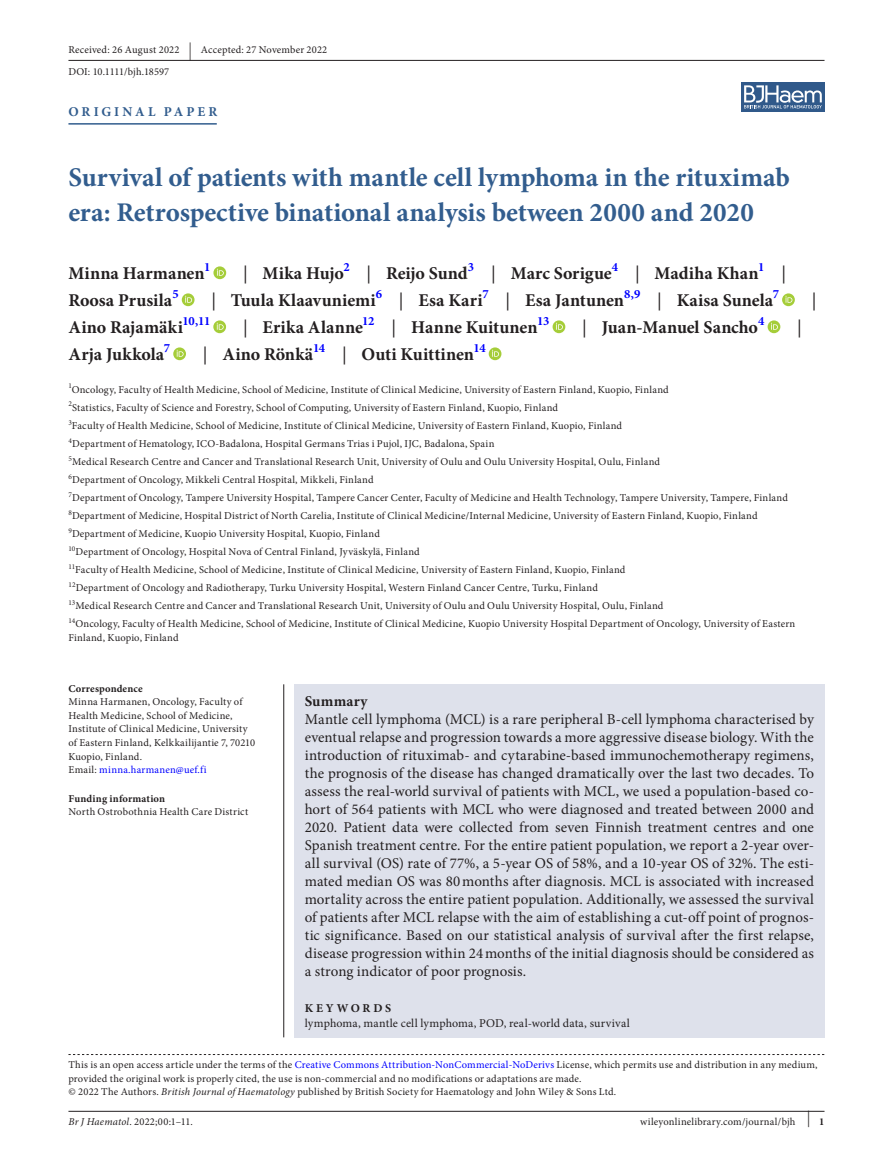
<style>
.page{position:relative;width:893px;height:1174px;background:#fff}
.page>*{position:absolute;margin:0;border:0;box-sizing:border-box;transform-origin:0 0}
.t1{font:700 27px/34.5px "Minion Pro";letter-spacing:-.005em;color:#325d8e}
.t2{font:700 18px "Minion Pro";color:#231f20}
.t3{font:18px "Minion Pro";color:#231f20}
.t4{font:15px/18px "Minion Pro";color:#231f20;text-align:justify}
.t5{font:700 15px "Minion Pro";letter-spacing:.015em;color:#231f20}
.t6{font:700 13.5px "Minion Pro";letter-spacing:.21em;color:#325d8e}
.t7{font:700 12.6px "Minion Pro";letter-spacing:-.03em;color:#00f}
.t8{font:12px "Minion Pro";letter-spacing:.01em;color:#231f20}
.t9{font:700 12px "Minion Pro";letter-spacing:.225em;color:#231f20}
.t10{font:10.5px/18px "Minion Pro";letter-spacing:.015em;color:#231f20}
.t11{font:700 10.5px "Minion Pro";letter-spacing:.01em;color:#231f20}
.t12{font:7.35px "Minion Pro";color:#231f20}
.s1{font-size:18px}
.s2{font-weight:400}
.s3{color:#00f}
.s4{font-style:italic}
.s5{font-weight:700}
</style>
<div class="page">
<hr style="left:68px;top:1111px;width:756px;height:1px;background:#231f20">
<div style="left:741px;top:82px;width:83px;height:30px;background:#30598a"></div>
<svg style="left:744px;top:85px;width:78px;height:23px"></svg>
<hr style="left:68px;top:123px;width:149px;height:2px;background:#325d8e">
<svg style="left:213px;top:266px;width:13px;height:13px"></svg>
<svg style="left:217px;top:269px;width:7px;height:7px"></svg>
<svg style="left:182px;top:293px;width:13px;height:13px"></svg>
<svg style="left:185px;top:296px;width:7px;height:7px"></svg>
<svg style="left:782px;top:293px;width:13px;height:13px"></svg>
<svg style="left:785px;top:296px;width:7px;height:7px"></svg>
<svg style="left:213px;top:320px;width:13px;height:13px"></svg>
<svg style="left:217px;top:323px;width:7px;height:7px"></svg>
<div style="left:553px;top:320px;width:12px;height:13px;background:#a5cd39;border-radius:50%"></div>
<svg style="left:556px;top:323px;width:7px;height:7px"></svg>
<div style="left:768px;top:320px;width:12px;height:13px;background:#a5cd39;border-radius:50%"></div>
<svg style="left:771px;top:323px;width:7px;height:7px"></svg>
<svg style="left:173px;top:347px;width:13px;height:13px"></svg>
<svg style="left:177px;top:350px;width:7px;height:7px"></svg>
<div style="left:489px;top:347px;width:12px;height:13px;background:#a5cd39;border-radius:50%"></div>
<svg style="left:492px;top:350px;width:7px;height:7px"></svg>
<hr style="left:68px;top:60px;width:756px;height:1px;background:#231f20">
<svg style="left:68px;top:1054px;width:756px;height:1px"></svg>
<div style="left:294px;top:684px;width:530px;height:353px;background:#dee1eb"></div>
<hr style="left:283px;top:684px;width:1px;height:353px;background:#231f20">
<p class="t10" style="left:68px;top:39px;width:260px;line-height:21.9px">Received: 26 August 2022 <span class="s1">|</span> Accepted: 27 November 2022<br>DOI: 10.1111/bjh.18597</p>
<p class="t6" style="left:69px;top:102px;width:150px">ORIGINAL PAPER</p>
<h1 class="t1" style="left:68px;top:160px;width:723px">Survival of patients with mantle cell lymphoma in the rituximab era: Retrospective binational analysis between 2000 and 2020</h1>
<p class="t7" style="left:204px;top:258px;width:8px">1</p>
<h2 class="t2" style="left:243px;top:261px;width:102px"><span class="s2">|</span> Mika Hujo</h2>
<p class="t7" style="left:343px;top:258px;width:8px">2</p>
<h2 class="t2" style="left:367px;top:261px;width:103px"><span class="s2">|</span> Reijo Sund</h2>
<p class="t7" style="left:468px;top:258px;width:8px">3</p>
<h2 class="t2" style="left:491px;top:261px;width:122px"><span class="s2">|</span> Marc Sorigue</h2>
<p class="t7" style="left:612px;top:258px;width:8px">4</p>
<h2 class="t2" style="left:635px;top:261px;width:125px"><span class="s2">|</span> Madiha Khan</h2>
<p class="t7" style="left:758px;top:258px;width:8px">1</p>
<h2 class="t3" style="left:781px;top:261px;width:6px">|</h2>
<h2 class="t2" style="left:68px;top:261px;width:138px">Minna Harmanen</h2>
<h2 class="t2" style="left:68px;top:288px;width:105px">Roosa Prusila</h2>
<p class="t7" style="left:172px;top:285px;width:8px">5</p>
<h2 class="t2" style="left:211px;top:288px;width:166px"><span class="s2">|</span> Tuula Klaavuniemi</h2>
<p class="t7" style="left:376px;top:285px;width:8px">6</p>
<h2 class="t2" style="left:399px;top:288px;width:85px"><span class="s2">|</span> Esa Kari</h2>
<p class="t7" style="left:482px;top:285px;width:8px">7</p>
<h2 class="t2" style="left:506px;top:288px;width:120px"><span class="s2">|</span> Esa Jantunen</h2>
<p class="t7" style="left:624px;top:285px;width:18px">8,9</p>
<h2 class="t2" style="left:657px;top:288px;width:117px"><span class="s2">|</span> Kaisa Sunela</h2>
<p class="t7" style="left:773px;top:285px;width:8px">7</p>
<h2 class="t3" style="left:812px;top:288px;width:6px">|</h2>
<h2 class="t2" style="left:68px;top:315px;width:116px">Aino Rajamäki</h2>
<p class="t7" style="left:183px;top:312px;width:29px">10,11</p>
<h2 class="t2" style="left:243px;top:315px;width:121px"><span class="s2">|</span> Erika Alanne</h2>
<p class="t7" style="left:362px;top:312px;width:14px">12</p>
<h2 class="t2" style="left:392px;top:315px;width:147px"><span class="s2">|</span> Hanne Kuitunen</h2>
<p class="t7" style="left:537px;top:312px;width:14px">13</p>
<h2 class="t2" style="left:582px;top:315px;width:177px"><span class="s2">|</span> Juan-Manuel Sancho</h2>
<p class="t7" style="left:758px;top:312px;width:8px">4</p>
<h2 class="t3" style="left:797px;top:315px;width:6px">|</h2>
<h2 class="t2" style="left:68px;top:342px;width:97px">Arja Jukkola</h2>
<p class="t7" style="left:164px;top:339px;width:8px">7</p>
<h2 class="t2" style="left:203px;top:342px;width:112px"><span class="s2">|</span> Aino Rönkä</h2>
<p class="t7" style="left:313px;top:339px;width:14px">14</p>
<h2 class="t2" style="left:342px;top:342px;width:133px"><span class="s2">|</span> Outi Kuittinen</h2>
<p class="t7" style="left:474px;top:339px;width:14px">14</p>
<p class="t12" style="left:68px;top:381px;width:5px">1</p>
<p class="t10" style="left:68px;top:381px;width:728px;text-indent:3px">Oncology, Faculty of Health Medicine, School of Medicine, Institute of Clinical Medicine, University of Eastern Finland, Kuopio, Finland<br><sup>2</sup>Statistics, Faculty of Science and Forestry, School of Computing, University of Eastern Finland, Kuopio, Finland<br><sup>3</sup>Faculty of Health Medicine, School of Medicine, Institute of Clinical Medicine, University of Eastern Finland, Kuopio, Finland<br><sup>4</sup>Department of Hematology, ICO-Badalona, Hospital Germans Trias i Pujol, IJC, Badalona, Spain<br><sup>5</sup>Medical Research Centre and Cancer and Translational Research Unit, University of Oulu and Oulu University Hospital, Oulu, Finland<br><sup>6</sup>Department of Oncology, Mikkeli Central Hospital, Mikkeli, Finland<br><sup>7</sup>Department of Oncology, Tampere University Hospital, Tampere Cancer Center, Faculty of Medicine and Health Technology, Tampere University, Tampere, Finland <sup>8</sup>Department of Medicine, Hospital District of North Carelia, Institute of Clinical Medicine/Internal Medicine, University of Eastern Finland, Kuopio, Finland <sup>9</sup>Department of Medicine, Kuopio University Hospital, Kuopio, Finland<br><sup>10</sup>Department of Oncology, Hospital Nova of Central Finland, Jyväskylä, Finland<br><sup>11</sup>Faculty of Health Medicine, School of Medicine, Institute of Clinical Medicine, University of Eastern Finland, Kuopio, Finland<br><sup>12</sup>Department of Oncology and Radiotherapy, Turku University Hospital, Western Finland Cancer Centre, Turku, Finland<br><sup>13</sup>Medical Research Centre and Cancer and Translational Research Unit, University of Oulu and Oulu University Hospital, Oulu, Finland<br><sup>14</sup>Oncology, Faculty of Health Medicine, School of Medicine, Institute of Clinical Medicine, Kuopio University Hospital Department of Oncology, University of Eastern</p>
<p class="t10" style="left:68px;top:628px;width:112px">Finland, Kuopio, Finland</p>
<p class="t11" style="left:68px;top:681px;width:76px">Correspondence</p>
<p class="t10" style="left:68px;top:695px;width:188px;line-height:13.5px">Minna Harmanen, Oncology, Faculty of Health Medicine, School of Medicine, Institute of Clinical Medicine, University of Eastern Finland, Kelkkailijantie 7, 70210<br>Kuopio, Finland.<br>Email: <span class="s3">minna.harmanen@uef.fi</span></p>
<p class="t11" style="left:68px;top:790px;width:98px">Funding information</p>
<p class="t10" style="left:68px;top:802px;width:181px">North Ostrobothnia Health Care District</p>
<h3 class="t5" style="left:305px;top:690px;width:64px">Summary</h3>
<p class="t4" style="left:305px;top:710px;width:511px">Mantle cell lymphoma (MCL) is a rare peripheral B-cell lymphoma characterised by eventual relapse and progression towards a more aggressive disease biology. With the introduction of rituximab- and cytarabine-based immunochemotherapy regimens, the prognosis of the disease has changed dramatically over the last two decades. To assess the real-world survival of patients with MCL, we used a population-based co&shy;hort of 564 patients with MCL who were diagnosed and treated between 2000 and 2020. Patient data were collected from seven Finnish treatment centres and one Spanish treatment centre. For the entire patient population, we report a 2-year over&shy;all survival (OS) rate of 77%, a 5-year OS of 58%, and a 10-year OS of 32%. The esti&shy;mated median OS was 80months after diagnosis. MCL is associated with increased mortality across the entire patient population. Additionally, we assessed the survival of patients after MCL relapse with the aim of establishing a cut-off point of prognos&shy;tic significance. Based on our statistical analysis of survival after the first relapse, disease progression within 24months of the initial diagnosis should be considered as a strong indicator of poor prognosis.</p>
<p class="t9" style="left:305px;top:999px;width:88px">KEYWORDS</p>
<p class="t8" style="left:305px;top:1015px;width:327px">lymphoma, mantle cell lymphoma, POD, real-world data, survival</p>
<p class="t10" style="left:68px;top:1058px;width:751px;line-height:13.5px">This is an open access article under the terms of the <span class="s3">Creative Commons Attribution-NonCommercial-NoDerivs</span> License, which permits use and distribution in any medium, provided the original work is properly cited, the use is non-commercial and no modifications or adaptations are made.<br>© 2022 The Authors. <span class="s4">British Journal of Haematology</span> published by British Society for Haematology and John Wiley &amp; Sons Ltd.</p>
<p class="t10" style="left:68px;top:1112px;width:126px"><span class="s4">Br J Haematol</span>. 2022;00:1–11.</p>
<p class="t10" style="left:640px;top:1112px;width:186px">wileyonlinelibrary.com/journal/bjh <sup>|</sup> <span class="s5">1</span></p>
</div>
